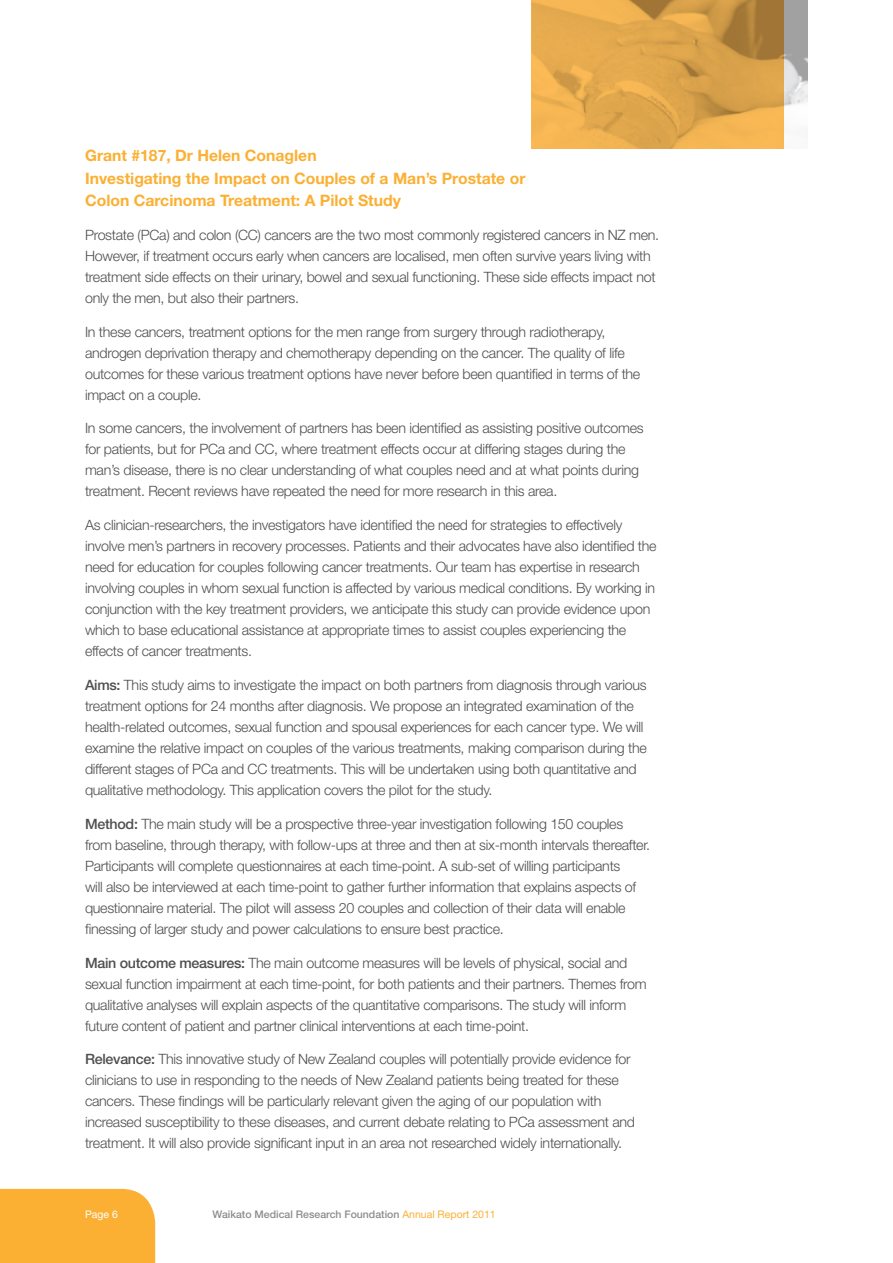
<style>
.page{position:relative;width:893px;height:1263px;background:#fff}
.page>*{position:absolute;margin:0;border:0;box-sizing:border-box;transform-origin:0 0}
.t1{font:700 15.75px/22.5px "Helvetica Neue";color:#fbb033}
.t2{font:300 14.25px/21px "Helvetica Neue";letter-spacing:-.02em;color:#4e4f50}
.t3{font:500 10.5px "Helvetica Neue";color:#8a8c8f}
.t4{font:10.5px "Helvetica Neue";color:#fff}
.s1{font-weight:500}
.s2{font-weight:400;color:#fbb033}
</style>
<div class="page">
<hr style="left:892px;top:0;width:1px;height:45px;background:#fbb033">
<img style="left:531px;top:0;width:277px;height:149px">
<div style="left:0;top:1189px;width:155px;height:74px;background:#fbb033"></div>
<p class="t1" style="left:85px;top:144px;width:442px">Grant #187, Dr Helen Conaglen<br>Investigating the Impact on Couples of a Man’s Prostate or<br>Colon Carcinoma Treatment: A Pilot Study</p>
<p class="t2" style="left:85px;top:224px;width:576px">Prostate (PCa) and colon (CC) cancers are the two most commonly registered cancers in NZ men.<br>However, if treatment occurs early when cancers are localised, men often survive years living with treatment side effects on their urinary, bowel and sexual functioning. These side effects impact not only the men, but also their partners.</p>
<p class="t2" style="left:85px;top:321px;width:557px">In these cancers, treatment options for the men range from surgery through radiotherapy, androgen deprivation therapy and chemotherapy depending on the cancer. The quality of life outcomes for these various treatment options have never before been quantified in terms of the impact on a couple.</p>
<p class="t2" style="left:85px;top:418px;width:560px">In some cancers, the involvement of partners has been identified as assisting positive outcomes for patients, but for PCa and CC, where treatment effects occur at differing stages during the man’s disease, there is no clear understanding of what couples need and at what points during treatment. Recent reviews have repeated the need for more research in this area.</p>
<p class="t2" style="left:85px;top:514px;width:573px">As clinician-researchers, the investigators have identified the need for strategies to effectively involve men’s partners in recovery processes. Patients and their advocates have also identified the need for education for couples following cancer treatments. Our team has expertise in research involving couples in whom sexual function is affected by various medical conditions. By working in conjunction with the key treatment providers, we anticipate this study can provide evidence upon which to base educational assistance at appropriate times to assist couples experiencing the effects of cancer treatments.</p>
<p class="t2" style="left:85px;top:674px;width:563px"><span class="s1">Aims:</span> This study aims to investigate the impact on both partners from diagnosis through various treatment options for 24 months after diagnosis. We propose an integrated examination of the health-related outcomes, sexual function and spousal experiences for each cancer type. We will examine the relative impact on couples of the various treatments, making comparison during the different stages of PCa and CC treatments. This will be undertaken using both quantitative and qualitative methodology. This application covers the pilot for the study.</p>
<p class="t2" style="left:85px;top:813px;width:567px"><span class="s1">Method:</span> The main study will be a prospective three-year investigation following 150 couples from baseline, through therapy, with follow-ups at three and then at six-month intervals thereafter.<br>Participants will complete questionnaires at each time-point. A sub-set of willing participants<br>will also be interviewed at each time-point to gather further information that explains aspects of questionnaire material. The pilot will assess 20 couples and collection of their data will enable finessing of larger study and power calculations to ensure best practice.</p>
<p class="t2" style="left:85px;top:952px;width:563px"><span class="s1">Main outcome measures:</span> The main outcome measures will be levels of physical, social and sexual function impairment at each time-point, for both patients and their partners. Themes from qualitative analyses will explain aspects of the quantitative comparisons. The study will inform future content of patient and partner clinical interventions at each time-point.</p>
<p class="t2" style="left:85px;top:1048px;width:551px"><span class="s1">Relevance:</span> This innovative study of New Zealand couples will potentially provide evidence for clinicians to use in responding to the needs of New Zealand patients being treated for these cancers. These findings will be particularly relevant given the aging of our population with increased susceptibility to these diseases, and current debate relating to PCa assessment and treatment. It will also provide significant input in an area not researched widely internationally.</p>
<p class="t4" style="left:85px;top:1208px;width:26px">Page</p>
<p class="t3" style="left:213px;top:1208px;width:285px">Waikato Medical Research Foundation <span class="s2">Annual Report 2011</span></p>
</div>
